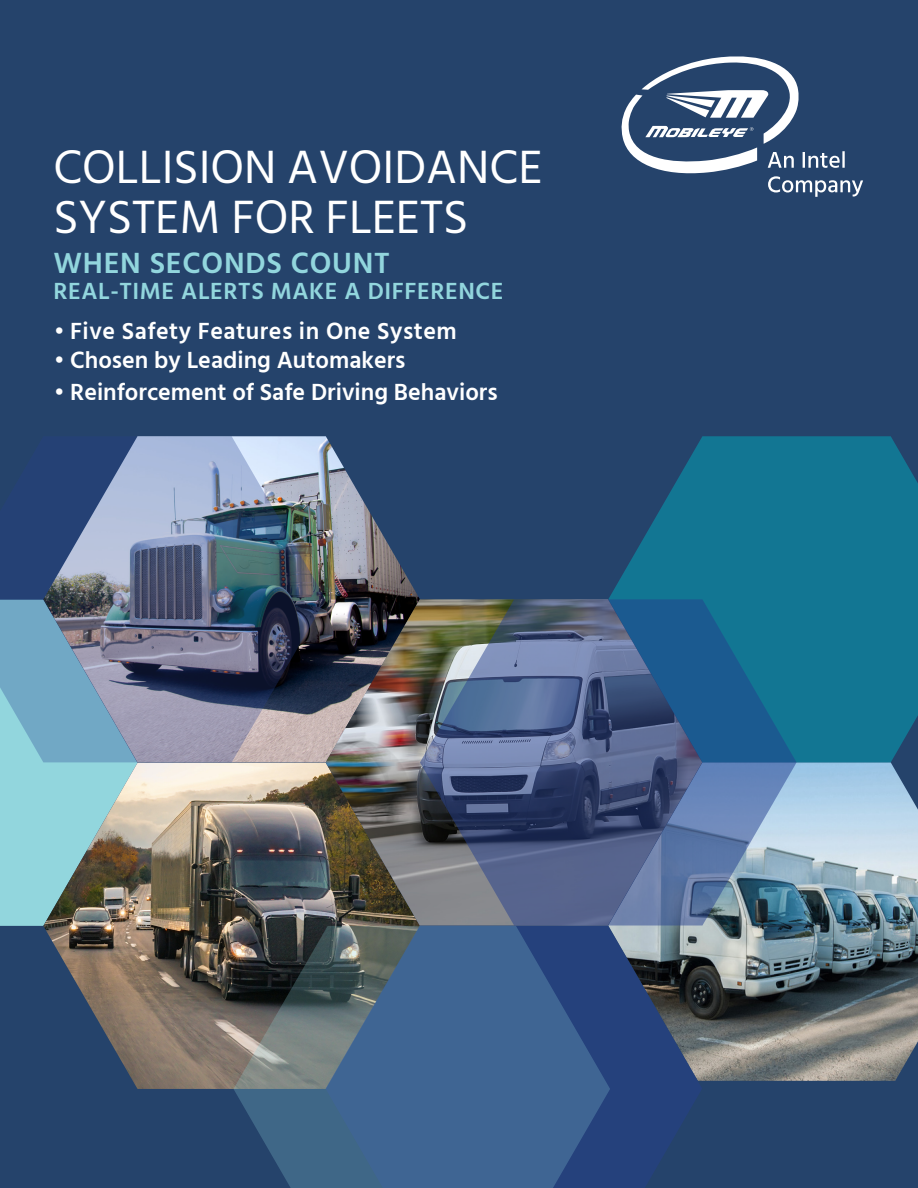
<style>
.page{position:relative;width:918px;height:1188px;background:#25436b}
.page>*{position:absolute;margin:0;border:0;box-sizing:border-box;transform-origin:0 0}
.t1{font:48px/49.5px "Hind Siliguri";color:#fff}
.t2{font:600 30px "Hind Siliguri";letter-spacing:.025em;color:#92d6dd}
.t3{font:600 24px "Hind Siliguri";color:#fff}
.t4{font:600 24px "Hind Siliguri";letter-spacing:.025em;color:#92d6dd}
.t5{font:600 24px "Hind Siliguri";letter-spacing:.02em;color:#fff}
</style>
<div class="page">
<div style="left:0;top:762px;width:43px;height:164px;background:#92d6dd"></div>
<img style="left:702px;top:762px;width:216px;height:319px">
<img style="left:43px;top:437px;width:377px;height:652px">
<svg style="left:608px;top:436px;width:310px;height:326px;background:#146f8d"></svg>
<svg style="left:610px;top:926px;width:92px;height:262px;background:#374d73"></svg>
<img style="left:326px;top:599px;width:94px;height:327px">
<img style="left:0;top:436px;width:326px;height:326px">
<img style="left:420px;top:599px;width:377px;height:327px">
<svg style="left:233px;top:926px;width:377px;height:262px;background:#415f82"></svg>
<svg style="left:621px;top:56px;width:242px;height:141px"></svg>
<p class="t1" style="left:53px;top:146px;width:491px">COLLISION AVOIDANCE<br>SYSTEM FOR FLEETS</p>
<p class="t2" style="left:53px;top:241px;width:338px">WHEN SECONDS COUNT</p>
<p class="t4" style="left:53px;top:273px;width:451px">REAL-TIME ALERTS MAKE A DIFFERENCE</p>
<p class="t5" style="left:54px;top:314px;width:404px">• Five Safety Features in One System</p>
<p class="t3" style="left:54px;top:342px;width:353px">• Chosen by Leading Automakers</p>
<p class="t3" style="left:54px;top:374px;width:445px">• Reinforcement of Safe Driving Behaviors</p>
</div>
